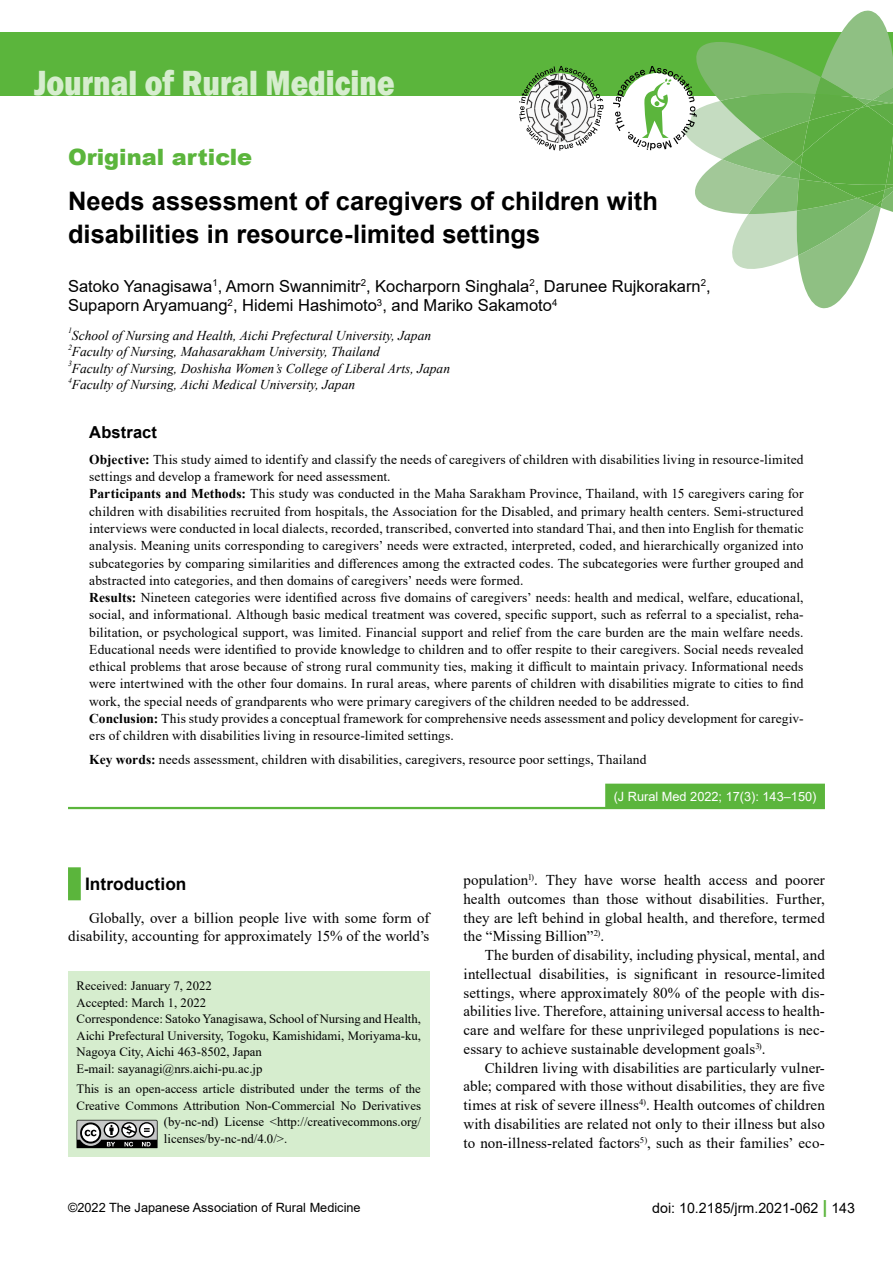
<style>
.page{position:relative;width:893px;height:1263px;background:#fff}
.page>*{position:absolute;margin:0;border:0;box-sizing:border-box;transform-origin:0 0}
.t1{font:800 36px "Franklin Gothic";color:#d6edce;scale:.83 1}
.t2{font:700 25.5px/33px "Arial";color:#000}
.t3{font:900 22.5px "Arial";color:#5bb53c}
.t4{font:700 17.25px "Arial";color:#000}
.t5{font:16.5px/19.5px "Arial";color:#000}
.t6{font:700 16.5px "Arial";letter-spacing:.01em;color:#000}
.t7{font:15px/18.8px "Times New Roman";letter-spacing:.005em;color:#000;text-align:justify}
.t8{font:14.25px "Arial";color:#000}
.t9{font:13.5px/17.2px "Times New Roman";letter-spacing:.01em;color:#000}
.t10{font:italic 13.5px "Times New Roman";color:#000}
.t11{font:12.75px/16.5px "Times New Roman";color:#000}
.t12{font:12.75px "Arial";color:#000}
.t13{font:12.75px "Arial";color:#fff}
.t14{font:italic 7.8px "Times New Roman";color:#000}
.s1{font-weight:700}
.s2{font-weight:700;font-size:18px;color:#5bb53c}
</style>
<div class="page">
<div style="left:0;top:32px;width:893px;height:64px;background:#5bb53c"></div>
<svg style="left:613px;top:10px;width:280px;height:299px"></svg>
<svg style="left:519px;top:66px;width:84px;height:85px"></svg>
<hr style="left:68px;top:807px;width:757px;height:2px;background:#5bb53c">
<div style="left:605px;top:784px;width:220px;height:24px;background:#5bb53c"></div>
<div style="left:68px;top:867px;width:13px;height:33px;background:#5bb53c"></div>
<div style="left:68px;top:971px;width:361px;height:186px;background:#d6edce"></div>
<svg style="left:77px;top:1120px;width:81px;height:28px;background:#7c7d7c"></svg>
<h1 class="t1" style="left:34px;top:59px;width:436px">Journal of Rural Medicine</h1>
<h3 class="t3" style="left:68px;top:140px;width:186px">Original article</h3>
<h2 class="t2" style="left:68px;top:184px;width:592px">Needs assessment of caregivers of children with disabilities in resource-limited settings</h2>
<p class="t5" style="left:68px;top:276px;width:644px">Satoko Yanagisawa<sup>1</sup>, Amorn Swannimitr<sup>2</sup>, Kocharporn Singhala<sup>2</sup>, Darunee Rujkorakarn<sup>2</sup>,<br>Supaporn Aryamuang<sup>2</sup>, Hidemi Hashimoto<sup>3</sup>, and Mariko Sakamoto<sup>4</sup></p>
<p class="t14" style="left:68px;top:325px;width:5px">1</p>
<p class="t10" style="left:72px;top:326px;width:361px">School of Nursing and Health, Aichi Prefectural University, Japan</p>
<p class="t14" style="left:68px;top:342px;width:5px">2</p>
<p class="t10" style="left:72px;top:342px;width:309px">Faculty of Nursing, Mahasarakham University, Thailand</p>
<p class="t14" style="left:68px;top:358px;width:5px">3</p>
<p class="t10" style="left:72px;top:359px;width:380px">Faculty of Nursing, Doshisha Women’s College of Liberal Arts, Japan</p>
<p class="t14" style="left:68px;top:375px;width:5px">4</p>
<p class="t10" style="left:72px;top:375px;width:285px">Faculty of Nursing, Aichi Medical University, Japan</p>
<p class="t6" style="left:89px;top:421px;width:69px">Abstract</p>
<p class="t9" style="left:89px;top:450px;width:716px"><span class="s1">Objective:</span> This study aimed to identify and classify the needs of caregivers of children with disabilities living in resource-limited settings and develop a framework for need assessment.<br><span class="s1">Participants and Methods:</span> This study was conducted in the Maha Sarakham Province, Thailand, with 15 caregivers caring for children with disabilities recruited from hospitals, the Association for the Disabled, and primary health centers. Semi-structured interviews were conducted in local dialects, recorded, transcribed, converted into standard Thai, and then into English for thematic analysis. Meaning units corresponding to caregivers’ needs were extracted, interpreted, coded, and hierarchically organized into subcategories by comparing similarities and differences among the extracted codes. The subcategories were further grouped and abstracted into categories, and then domains of caregivers’ needs were formed.<br><span class="s1">Results:</span> Nineteen categories were identified across five domains of caregivers’ needs: health and medical, welfare, educational, social, and informational. Although basic medical treatment was covered, specific support, such as referral to a specialist, reha&shy;bilitation, or psychological support, was limited. Financial support and relief from the care burden are the main welfare needs.<br>Educational needs were identified to provide knowledge to children and to offer respite to their caregivers. Social needs revealed ethical problems that arose because of strong rural community ties, making it difficult to maintain privacy. Informational needs were intertwined with the other four domains. In rural areas, where parents of children with disabilities migrate to cities to find work, the special needs of grandparents who were primary caregivers of the children needed to be addressed.<br><span class="s1">Conclusion:</span> This study provides a conceptual framework for comprehensive needs assessment and policy development for caregiv&shy;ers of children with disabilities living in resource-limited settings.</p>
<p class="t9" style="left:89px;top:750px;width:559px"><span class="s1">Key words:</span> needs assessment, children with disabilities, caregivers, resource poor settings, Thailand</p>
<p class="t13" style="left:614px;top:787px;width:204px">(J Rural Med 2022; 17(3): 143–150)</p>
<p class="t4" style="left:85px;top:872px;width:103px">Introduction</p>
<p class="t7" style="left:68px;top:908px;width:363px;text-align:right">Globally, over a billion people live with some form of disability, accounting for approximately 15% of the world’s</p>
<p class="t11" style="left:77px;top:977px;width:346px">Received: January 7, 2022<br>Accepted: March 1, 2022<br>Correspondence: Satoko Yanagisawa, School of Nursing and Health, Aichi Prefectural University, Togoku, Kamishidami, Moriyama-ku, Nagoya City, Aichi 463-8502, Japan<br>E<span class="s1">-</span>mail: sayanagi@nrs.aichi-pu.ac.jp</p>
<p class="t11" style="left:77px;top:1080px;width:346px">This is an open-access article distributed under the terms of the</p>
<p class="t11" style="left:77px;top:1097px;width:346px">Creative Commons Attribution Non-Commercial No Derivatives</p>
<p class="t11" style="left:164px;top:1113px;width:259px">(by-nc-nd) License &lt;http://creativecommons.org/</p>
<p class="t11" style="left:164px;top:1130px;width:125px">licenses/by-nc-nd/4.0/&gt;.</p>
<p class="t12" style="left:68px;top:1199px;width:294px">©2022 The Japanese Association of Rural Medicine</p>
<p class="t7" style="left:463px;top:870px;width:363px">population<sup>1)</sup>. They have worse health access and poorer health outcomes than those without disabilities. Further, they are left behind in global health, and therefore, termed the “Missing Billion”<sup>2)</sup>.</p>
<p class="t7" style="left:463px;top:945px;width:363px;text-indent:21px">The burden of disability, including physical, mental, and intellectual disabilities, is significant in resource-limited settings, where approximately 80% of the people with dis&shy;abilities live. Therefore, attaining universal access to health&shy;care and welfare for these unprivileged populations is nec&shy;essary to achieve sustainable development goals<sup>3)</sup>.</p>
<p class="t7" style="left:463px;top:1058px;width:363px;text-indent:21px">Children living with disabilities are particularly vulner&shy;able; compared with those without disabilities, they are five times at risk of severe illness<sup>4)</sup>. Health outcomes of children with disabilities are related not only to their illness but also to non-illness-related factors<sup>5)</sup>, such as their families’ eco-</p>
<p class="t8" style="left:652px;top:1198px;width:204px">doi: 10.2185/jrm.2021-062 <span class="s2">|</span> 143</p>
</div>
